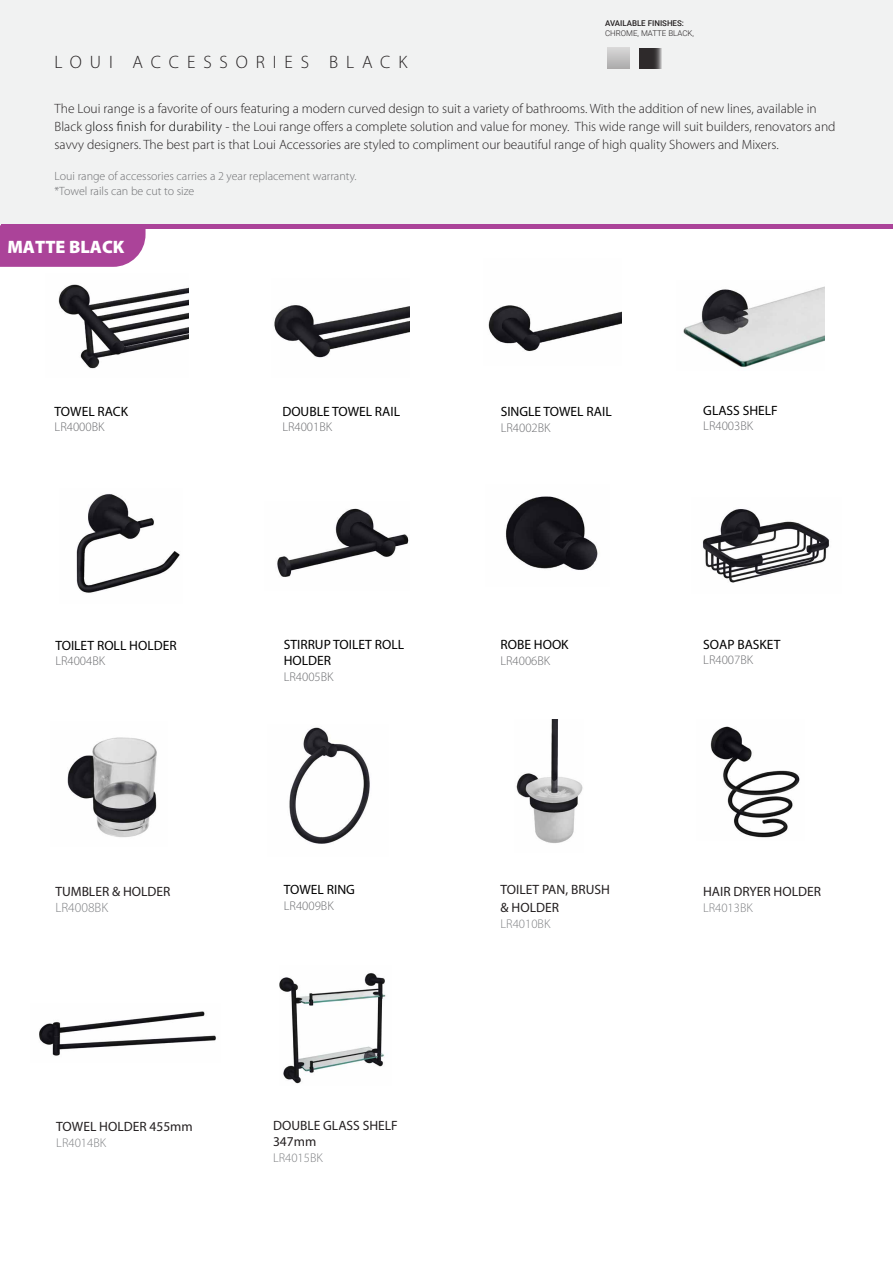
<style>
.page{position:relative;width:893px;height:1263px;background:#fff}
.page>*{position:absolute;margin:0;border:0;box-sizing:border-box;transform-origin:0 0}
.t1{font:300 18px "Myriad Pro";letter-spacing:.44em;color:#231f20}
.t2{font:900 18px "Myriad Pro";color:#fff}
.t3{font:300 13.5px/18px "Myriad Pro";color:#231f20}
.t4{font:13.5px/16.2px "Myriad Pro";color:#000}
.t5{font:13.5px/18px "Myriad Pro";color:#231f20}
.t6{font:300 13.5px "Myriad Pro";color:#808285}
.t7{font:300 12.75px "Myriad Pro";color:#6d6e71}
.t8{font:300 12.75px "Myriad Pro";color:#808285}
.t9{font:300 12px/14.4px "Myriad Pro";color:#6d6e71}
.t10{font:500 7.95px "Roboto";color:#231f20}
.t11{font:300 7.95px "Roboto";color:#231f20}
.s1{color:#000}
</style>
<div class="page">
<div style="left:0;top:0;width:893px;height:226px;background:#f1f2f2"></div>
<div style="left:0;top:224px;width:893px;height:5px;background:#ab4399"></div>
<img style="left:279px;top:973px;width:107px;height:111px">
<img style="left:277px;top:508px;width:132px;height:69px">
<img style="left:67px;top:737px;width:90px;height:100px">
<img style="left:516px;top:719px;width:67px;height:124px">
<img style="left:710px;top:726px;width:90px;height:112px">
<img style="left:39px;top:1011px;width:177px;height:45px">
<img style="left:58px;top:284px;width:130px;height:85px">
<img style="left:274px;top:305px;width:135px;height:53px">
<img style="left:488px;top:305px;width:134px;height:46px">
<img style="left:505px;top:496px;width:93px;height:74px">
<img style="left:702px;top:509px;width:128px;height:74px">
<img style="left:76px;top:494px;width:104px;height:99px">
<img style="left:289px;top:727px;width:81px;height:117px">
<img style="left:683px;top:287px;width:141px;height:80px">
<hr style="left:0;top:0;width:1px;height:225px;background:#f1f2f2">
<svg style="left:607px;top:48px;width:23px;height:21px"></svg>
<svg style="left:639px;top:48px;width:23px;height:21px"></svg>
<div style="left:0;top:225px;width:146px;height:42px;background:#ab4399"></div>
<p class="t10" style="left:605px;top:18px;width:80px">AVAILABLE FINISHES:</p>
<p class="t11" style="left:605px;top:28px;width:91px">CHROME, MATTE BLACK,</p>
<h1 class="t1" style="left:55px;top:52px;width:354px">LOUI ACCESSORIES BLACK</h1>
<p class="t3" style="left:55px;top:99px;width:782px">The Loui range is a favorite of ours featuring a modern curved design to suit a variety of bathrooms. With the addition of new lines, available in<br>Black g<span class="s1">loss finish for durability</span> - the Loui range offers a complete solution and value for money. This wide range will suit builders, renovators and savvy designers. The best part is that Loui Accessories are styled to compliment our beautiful range of high quality Showers and Mixers.</p>
<p class="t9" style="left:55px;top:169px;width:304px">Loui range of accessories carries a 2 year replacement warranty. *Towel rails can be cut to size</p>
<h1 class="t2" style="left:7px;top:235px;width:119px">MATTE BLACK</h1>
<p class="t4" style="left:55px;top:403px;width:75px">TOWEL RACK</p>
<p class="t7" style="left:55px;top:420px;width:51px">LR4000BK</p>
<p class="t4" style="left:282px;top:403px;width:119px">DOUBLE TOWEL RAIL</p>
<p class="t7" style="left:282px;top:420px;width:51px">LR4001BK</p>
<p class="t4" style="left:501px;top:403px;width:112px">SINGLE TOWEL RAIL</p>
<p class="t7" style="left:501px;top:421px;width:51px">LR4002BK</p>
<p class="t4" style="left:703px;top:402px;width:76px">GLASS SHELF</p>
<p class="t7" style="left:703px;top:419px;width:51px">LR4003BK</p>
<p class="t4" style="left:55px;top:637px;width:123px">TOILET ROLL HOLDER</p>
<p class="t7" style="left:55px;top:654px;width:51px">LR4004BK</p>
<p class="t4" style="left:284px;top:636px;width:122px">STIRRUP TOILET ROLL<br>HOLDER</p>
<p class="t7" style="left:284px;top:670px;width:51px">LR4005BK</p>
<p class="t4" style="left:500px;top:636px;width:70px">ROBE HOOK</p>
<p class="t7" style="left:500px;top:654px;width:51px">LR4006BK</p>
<p class="t4" style="left:703px;top:636px;width:79px">SOAP BASKET</p>
<p class="t7" style="left:703px;top:653px;width:51px">LR4007BK</p>
<p class="t5" style="left:55px;top:882px;width:117px">TUMBLER &amp; HOLDER</p>
<p class="t6" style="left:55px;top:900px;width:54px">LR4008BK</p>
<p class="t4" style="left:284px;top:881px;width:73px">TOWEL RING</p>
<p class="t7" style="left:284px;top:898px;width:51px">LR4009BK</p>
<p class="t5" style="left:500px;top:880px;width:111px">TOILET PAN, BRUSH &amp; HOLDER</p>
<p class="t8" style="left:500px;top:917px;width:51px">LR4010BK</p>
<p class="t5" style="left:703px;top:882px;width:119px">HAIR DRYER HOLDER</p>
<p class="t8" style="left:703px;top:900px;width:51px">LR4013BK</p>
<p class="t5" style="left:56px;top:1117px;width:138px">TOWEL HOLDER 455mm</p>
<p class="t8" style="left:56px;top:1136px;width:51px">LR4014BK</p>
<p class="t5" style="left:273px;top:1117px;width:126px;line-height:16.2px">DOUBLE GLASS SHELF<br>347mm</p>
<p class="t8" style="left:273px;top:1151px;width:51px">LR4015BK</p>
</div>
